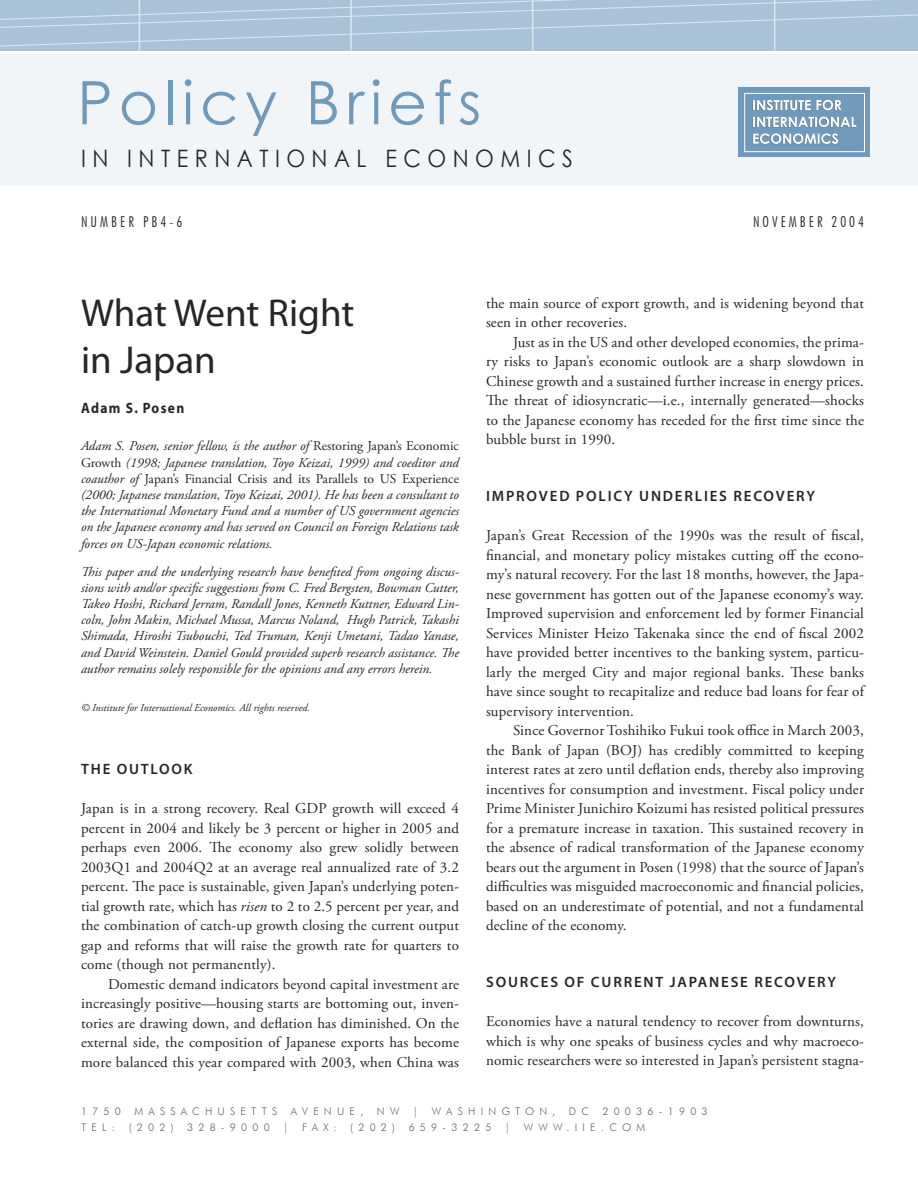
<style>
.page{position:relative;width:918px;height:1188px;background:#fff}
.page>*{position:absolute;margin:0;border:0;box-sizing:border-box;transform-origin:0 0}
.t1{font:60px "Century Gothic";letter-spacing:.1em;color:#6f9abb}
.PB_Title{font:39px "Myriad Pro";color:#272525}
.t2{font:24px "Century Gothic";letter-spacing:.3em;color:#272525;scale:.9 1}
.Text{font:15px/19.5px "Adobe Garamond Pro";letter-spacing:.01em;color:#272525;text-align:justify}
.A_Head{font:600 15px "Myriad Pro";letter-spacing:.12em;color:#272525}
.t3{font:300 condensed 15px "Futura BT";letter-spacing:.2em;color:#272525}
.Author{font:700 15px "Myriad";letter-spacing:.1em;color:#272525;scale:.9 1}
.t4{font:italic 13.5px/16.2px "Adobe Garamond Pro";color:#272525;text-align:justify}
.t5{font:300 10.5px "Futura BT";letter-spacing:.5em;color:#636466}
.t6{font:italic 10.5px "Adobe Garamond Pro";color:#272525}
.s1{font-style:normal}
.s2{font-style:italic}
</style>
<div class="page">
<div style="left:0;top:54px;width:918px;height:131px;background:#f1f5f8"></div>
<div style="left:0;top:0;width:918px;height:50px;background:#a9c2d8"></div>
<div style="left:739px;top:87px;width:131px;height:70px;background:#6f9abb"></div>
<div style="left:745px;top:93px;width:120px;height:59px;border:1px solid #fff"></div>
<svg style="left:753px;top:100px;width:88px;height:11px"></svg>
<svg style="left:753px;top:117px;width:103px;height:27px"></svg>
<hr style="left:139px;top:0;width:1px;height:51px;background:#dbe6ee">
<hr style="left:350px;top:0;width:2px;height:51px;background:#dbe6ee">
<hr style="left:532px;top:0;width:1px;height:51px;background:#dbe6ee">
<hr style="left:774px;top:0;width:2px;height:51px;background:#dbe6ee">
<svg style="left:0;top:0;width:918px;height:48px"></svg>
<p class="t1" style="left:77px;top:61px;width:406px">Policy Briefs</p>
<p class="t2" style="left:81px;top:141px;width:548px">IN INTERNATIONAL ECONOMICS</p>
<p class="t3" style="left:81px;top:213px;width:103px">NUMBER PB4-6</p>
<p class="t3" style="left:753px;top:213px;width:112px">NOVEMBER 2004</p>
<p class="PB_Title" style="left:81px;top:292px;width:275px">What Went Right</p>
<p class="PB_Title" style="left:81px;top:339px;width:136px">in Japan</p>
<p class="Author" style="left:81px;top:400px;width:116px">Adam S. Posen</p>
<p class="t4" style="left:81px;top:438px;width:380px">Adam S. Posen, senior fellow, is the author of <span class="s1">Restoring Japan’s Economic Growth</span> (1998; Japanese translation, Toyo Keizai, 1999) and coeditor and coauthor of <span class="s1">Japan’s Financial Crisis and its Parallels to US Experience </span>(2000; Japanese translation, Toyo Keizai, 2001). He has been a consultant to the International Monetary Fund and a number of US government agencies on the Japanese economy and has served on Council on Foreign Relations task forces on US-Japan economic relations.</p>
<p class="t4" style="left:81px;top:564px;width:380px">This paper and the underlying research have benefited from ongoing discus&shy;sions with and/or specific suggestions from C. Fred Bergsten, Bowman Cutter, Takeo Hoshi, Richard Jerram, Randall Jones, Kenneth Kuttner, Edward Lin&shy;coln, John Makin, Michael Mussa, Marcus Noland, Hugh Patrick, Takashi Shimada, Hiroshi Tsubouchi, Ted Truman, Kenji Umetani, Tadao Yanase, and David Weinstein. Daniel Gould provided superb research assistance. The author remains solely responsible for the opinions and any errors herein.</p>
<p class="t6" style="left:81px;top:702px;width:231px">© Institute for International Economics. All rights reserved.</p>
<p class="A_Head" style="left:81px;top:761px;width:113px">THE OUTLOOK</p>
<p class="Text" style="left:81px;top:799px;width:380px">Japan is in a strong recovery. Real GDP growth will exceed 4 percent in 2004 and likely be 3 percent or higher in 2005 and perhaps even 2006. The economy also grew solidly between 2003Q1 and 2004Q2 at an average real annualized rate of 3.2 percent. The pace is sustainable, given Japan’s underlying poten&shy;tial growth rate, which has <span class="s2">risen</span> to 2 to 2.5 percent per year, and the combination of catch-up growth closing the current output gap and reforms that will raise the growth rate for quarters to come (though not permanently).</p>
<p class="Text" style="left:81px;top:975px;width:380px;text-indent:27px">Domestic demand indicators beyond capital investment are increasingly positive—housing starts are bottoming out, inven&shy;tories are drawing down, and deflation has diminished. On the external side, the composition of Japanese exports has become more balanced this year compared with 2003, when China was</p>
<p class="Text" style="left:486px;top:294px;width:380px">the main source of export growth, and is widening beyond that seen in other recoveries.</p>
<p class="Text" style="left:486px;top:333px;width:380px;text-indent:27px">Just as in the US and other developed economies, the prima&shy;ry risks to Japan’s economic outlook are a sharp slowdown in Chinese growth and a sustained further increase in energy prices.<br>The threat of idiosyncratic—i.e., internally generated—shocks to the Japanese economy has receded for the first time since the bubble burst in 1990.</p>
<p class="A_Head" style="left:486px;top:488px;width:330px">IMPROVED POLICY UNDERLIES RECOVERY</p>
<p class="Text" style="left:486px;top:526px;width:380px">Japan’s Great Recession of the 1990s was the result of fiscal, financial, and monetary policy mistakes cutting off the econo&shy;my’s natural recovery. For the last 18 months, however, the Japa&shy;nese government has gotten out of the Japanese economy’s way.<br>Improved supervision and enforcement led by former Financial Services Minister Heizo Takenaka since the end of fiscal 2002 have provided better incentives to the banking system, particu&shy;larly the merged City and major regional banks. These banks have since sought to recapitalize and reduce bad loans for fear of supervisory intervention.</p>
<p class="Text" style="left:486px;top:721px;width:380px;text-indent:27px">Since Governor Toshihiko Fukui took office in March 2003, the Bank of Japan (BOJ) has credibly committed to keeping interest rates at zero until deflation ends, thereby also improving incentives for consumption and investment. Fiscal policy under Prime Minister Junichiro Koizumi has resisted political pressures for a premature increase in taxation. This sustained recovery in the absence of radical transformation of the Japanese economy bears out the argument in Posen (1998) that the source of Japan’s difficulties was misguided macroeconomic and financial policies, based on an underestimate of potential, and not a fundamental decline of the economy.</p>
<p class="A_Head" style="left:486px;top:974px;width:351px">SOURCES OF CURRENT JAPANESE RECOVERY</p>
<p class="Text" style="left:486px;top:1012px;width:380px">Economies have a natural tendency to recover from downturns, which is why one speaks of business cycles and why macroeco&shy;nomic researchers were so interested in Japan’s persistent stagna-</p>
<p class="t5" style="left:81px;top:1105px;width:41px">1750</p>
<p class="t5" style="left:134px;top:1105px;width:144px">MASSACHUSETTS</p>
<p class="t5" style="left:291px;top:1105px;width:74px">AVENUE,</p>
<p class="t5" style="left:377px;top:1105px;width:24px">N W</p>
<p class="t5" style="left:413px;top:1105px;width:7px">|</p>
<p class="t5" style="left:432px;top:1105px;width:125px">WASHINGTON,</p>
<p class="t5" style="left:569px;top:1105px;width:22px">D C</p>
<p class="t5" style="left:602px;top:1105px;width:107px">20036-1903</p>
<p class="t5" style="left:81px;top:1121px;width:36px">TEL:</p>
<p class="t5" style="left:129px;top:1121px;width:46px">(202)</p>
<p class="t5" style="left:187px;top:1121px;width:84px">328-9000</p>
<p class="t5" style="left:283px;top:1121px;width:7px">|</p>
<p class="t5" style="left:302px;top:1121px;width:36px">FAX:</p>
<p class="t5" style="left:350px;top:1121px;width:46px">(202)</p>
<p class="t5" style="left:409px;top:1121px;width:84px">659-3225</p>
<p class="t5" style="left:505px;top:1121px;width:7px">|</p>
<p class="t5" style="left:524px;top:1121px;width:123px">WWW.IIE.COM</p>
</div>
